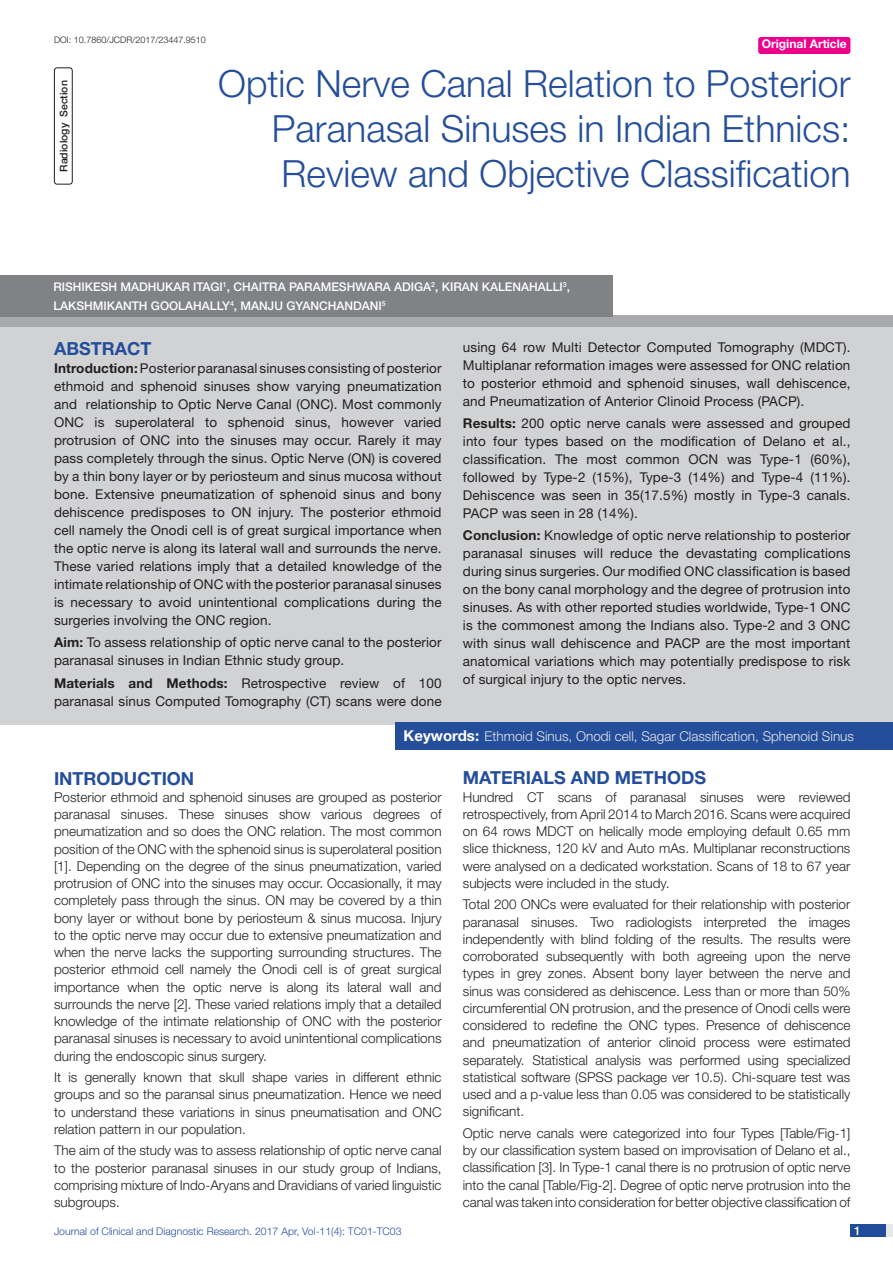
<style>
.page{position:relative;width:893px;height:1263px;background:#fff}
.page>*{position:absolute;margin:0;border:0;box-sizing:border-box;transform-origin:0 0}
.t1{font:300 37.5px/45px "Helvetica Neue";color:#244e9b;text-align:justify}
.Heading{font:700 18px "Helvetica Neue";color:#244e9b}
.Abstract_head{font:700 18px "Helvetica Neue";color:#244e9b}
.Body_text{font:300 13.5px/17.2px "Helvetica Neue";color:#231f20;text-align:justify}
.Abstract_Text{font:13.5px/18px "Helvetica Neue";letter-spacing:.01em;color:#231f20;text-align:justify}
.Key_words{font:300 13.5px "Helvetica Neue";color:#e6e7e9}
.Author{font:500 12px/18.8px "Helvetica Neue";color:#fff}
.t2{font:700 12px "Helvetica Neue";color:#fff}
.t3{font:300 10.5px "Helvetica Neue";color:#244e9b}
.section{font:500 10.5px "Helvetica Neue";color:#231f20}
.DOI{font:300 9px "Helvetica Neue";color:#231f20}
.s1{font-weight:700}
.s2{font-weight:700;font-size:15px;color:#fff}
</style>
<div class="page">
<div style="left:850px;top:1224px;width:43px;height:13px;background:#e6e7e9"></div>
<div style="left:850px;top:1224px;width:35px;height:13px;background:#214c99"></div>
<div style="left:758px;top:37px;width:92px;height:17px;background:#ed028c;border-radius:3px"></div>
<div style="left:54px;top:67px;width:19px;height:118px;border:1px solid #231f20;border-radius:3px"></div>
<div style="left:0;top:316px;width:893px;height:12px;background:#a8a9ad"></div>
<div style="left:0;top:275px;width:613px;height:42px;background:#808285"></div>
<div style="left:0;top:327px;width:893px;height:398px;background:#d1d2d4"></div>
<div style="left:396px;top:722px;width:497px;height:27px;background:#244e9b"></div>
<p class="DOI" style="left:54px;top:35px;width:153px">DOI: 10.7860/JCDR/2017/23447.9510</p>
<p class="t2" style="left:762px;top:37px;width:87px">Original Article</p>
<p class="section" style="left:57px;top:172px;width:93px;rotate:-90deg">Radiology Section</p>
<p class="t1" style="left:272px;top:60px;width:580px;text-indent:-54px">Optic Nerve Canal Relation to Posterior Paranasal Sinuses in Indian Ethnics:<br>Review and Objective Classification</p>
<p class="Author" style="left:53px;top:277px;width:518px">RISHIKESH MADHUKAR ITAGI<sup>1</sup>, CHAITRA PARAMESHWARA ADIGA<sup>2</sup>, KIRAN KALENAHALLI<sup>3</sup>,<br>LAKSHMIKANTH GOOLAHALLY<sup>4</sup>, MANJU GYANCHANDANI<sup>5</sup></p>
<p class="Abstract_head" style="left:54px;top:337px;width:98px">ABSTRACT</p>
<p class="Abstract_Text" style="left:54px;top:359px;width:389px"><span class="s1">Introduction:</span> Posterior paranasal sinuses consisting of posterior ethmoid and sphenoid sinuses show varying pneumatization and relationship to Optic Nerve Canal (ONC). Most commonly ONC is superolateral to sphenoid sinus, however varied protrusion of ONC into the sinuses may occur. Rarely it may pass completely through the sinus. Optic Nerve (ON) is covered by a thin bony layer or by periosteum and sinus mucosa without bone. Extensive pneumatization of sphenoid sinus and bony dehiscence predisposes to ON injury. The posterior ethmoid cell namely the Onodi cell is of great surgical importance when the optic nerve is along its lateral wall and surrounds the nerve.<br>These varied relations imply that a detailed knowledge of the intimate relationship of ONC with the posterior paranasal sinuses is necessary to avoid unintentional complications during the surgeries involving the ONC region.</p>
<p class="Abstract_Text" style="left:54px;top:633px;width:389px"><span class="s1">Aim:</span> To assess relationship of optic nerve canal to the posterior paranasal sinuses in Indian Ethnic study group.</p>
<p class="Abstract_Text" style="left:54px;top:674px;width:389px"><span class="s1">Materials and Methods:</span> Retrospective review of 100 paranasal sinus Computed Tomography (CT) scans were done</p>
<p class="Abstract_Text" style="left:463px;top:338px;width:389px">using 64 row Multi Detector Computed Tomography (MDCT).<br>Multiplanar reformation images were assessed for ONC relation to posterior ethmoid and sphenoid sinuses, wall dehiscence, and Pneumatization of Anterior Clinoid Process (PACP).</p>
<p class="Abstract_Text" style="left:463px;top:414px;width:389px"><span class="s1">Results:</span> 200 optic nerve canals were assessed and grouped into four types based on the modification of Delano et al., classification. The most common OCN was Type-1 (60%), followed by Type-2 (15%), Type-3 (14%) and Type-4 (11%).<br>Dehiscence was seen in 35(17.5%) mostly in Type-3 canals.<br>PACP was seen in 28 (14%).</p>
<p class="Abstract_Text" style="left:463px;top:526px;width:389px"><span class="s1">Conclusion:</span> Knowledge of optic nerve relationship to posterior paranasal sinuses will reduce the devastating complications during sinus surgeries. Our modified ONC classification is based on the bony canal morphology and the degree of protrusion into sinuses. As with other reported studies worldwide, Type-1 ONC is the commonest among the Indians also. Type-2 and 3 ONC with sinus wall dehiscence and PACP are the most important anatomical variations which may potentially predispose to risk of surgical injury to the optic nerves.</p>
<p class="Key_words" style="left:404px;top:728px;width:452px"><span class="s2">Keywords:</span> Ethmoid Sinus, Onodi cell, Sagar Classification, Sphenoid Sinus</p>
<p class="Heading" style="left:54px;top:767px;width:142px">Introduction</p>
<p class="Body_text" style="left:54px;top:788px;width:389px">Posterior ethmoid and sphenoid sinuses are grouped as posterior paranasal sinuses. These sinuses show various degrees of pneumatization and so does the ONC relation. The most common position of the ONC with the sphenoid sinus is superolateral position [1]. Depending on the degree of the sinus pneumatization, varied protrusion of ONC into the sinuses may occur. Occasionally, it may completely pass through the sinus. ON may be covered by a thin bony layer or without bone by periosteum &amp; sinus mucosa. Injury to the optic nerve may occur due to extensive pneumatization and when the nerve lacks the supporting surrounding structures. The posterior ethmoid cell namely the Onodi cell is of great surgical importance when the optic nerve is along its lateral wall and surrounds the nerve [2]. These varied relations imply that a detailed knowledge of the intimate relationship of ONC with the posterior paranasal sinuses is necessary to avoid unintentional complications during the endoscopic sinus surgery.</p>
<p class="Body_text" style="left:54px;top:1068px;width:389px">It is generally known that skull shape varies in different ethnic groups and so the paransal sinus pneumatization. Hence we need to understand these variations in sinus pneumatisation and ONC relation pattern in our population.</p>
<p class="Body_text" style="left:54px;top:1142px;width:389px">The aim of the study was to assess relationship of optic nerve canal to the posterior paranasal sinuses in our study group of Indians, comprising mixture of Indo-Aryans and Dravidians of varied linguistic subgroups.</p>
<p class="Heading" style="left:463px;top:767px;width:50px">Materials</p>
<p class="Heading" style="left:571px;top:767px;width:135px">and Methods</p>
<p class="Body_text" style="left:463px;top:788px;width:389px">Hundred CT scans of paranasal sinuses were reviewed retrospectively, from April 2014 to March 2016. Scans were acquired on 64 rows MDCT on helically mode employing default 0.65 mm slice thickness, 120 kV and Auto mAs. Multiplanar reconstructions were analysed on a dedicated workstation. Scans of 18 to 67 year subjects were included in the study.</p>
<p class="Body_text" style="left:463px;top:896px;width:389px">Total 200 ONCs were evaluated for their relationship with posterior paranasal sinuses. Two radiologists interpreted the images independently with blind folding of the results. The results were corroborated subsequently with both agreeing upon the nerve types in grey zones. Absent bony layer between the nerve and sinus was considered as dehiscence. Less than or more than 50% circumferential ON protrusion, and the presence of Onodi cells were considered to redefine the ONC types. Presence of dehiscence and pneumatization of anterior clinoid process were estimated separately. Statistical analysis was performed using specialized statistical software (SPSS package ver 10.5). Chi-square test was used and a p-value less than 0.05 was considered to be statistically significant.</p>
<p class="Body_text" style="left:463px;top:1124px;width:389px">Optic nerve canals were categorized into four Types [Table/Fig-1] by our classification system based on improvisation of Delano et al., classification [3]. In Type-1 canal there is no protrusion of optic nerve into the canal [Table/Fig-2]. Degree of optic nerve protrusion into the canal was taken into consideration for better objective classification of</p>
<p class="t3" style="left:54px;top:1225px;width:349px">Journal of Clinical and Diagnostic Research. 2017 Apr, Vol-11(4): TC01-TC03</p>
<p class="Author" style="left:854px;top:1221px;width:8px">1</p>
</div>
